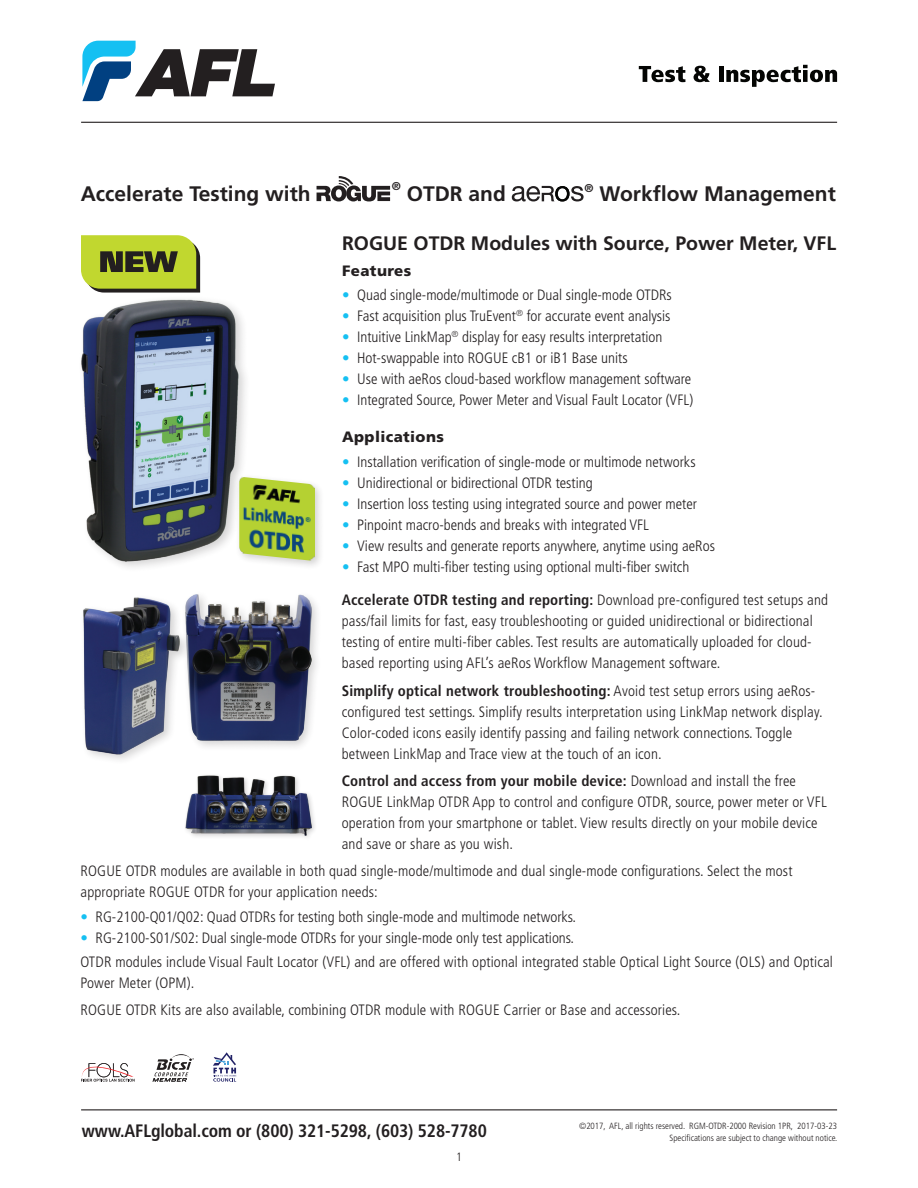
<style>
.page{position:relative;width:918px;height:1188px;background:#fff}
.page>*{position:absolute;margin:0;border:0;box-sizing:border-box;transform-origin:0 0}
.t1{font:700 21px "Frutiger LT Std";color:#231f20}
.t2{font:700 19.5px "Frutiger LT Std";color:#231f20}
.t3{font:700 condensed 18px "Frutiger LT Std";letter-spacing:-.005em;color:#231f20}
.t4{font:300 condensed 15px/21px "Frutiger LT Std";letter-spacing:.01em;color:#231f20}
.t5{font:900 15px "Frutiger LT Std";letter-spacing:.025em;color:#231f20}
.t6{font:300 condensed 12px "Frutiger LT Std";color:#231f20}
.t7{font:700 11.4px "Frutiger LT Std";color:#231f20}
.t8{font:300 condensed 9px/12px "Frutiger LT Std";color:#231f20;text-align:right}
.s1{color:#15c0f2}
.s2{font-weight:700}
</style>
<div class="page">
<hr style="left:81px;top:122px;width:756px;height:1px;background:#231f20">
<hr style="left:81px;top:1109px;width:756px;height:1px;background:#231f20">
<svg style="left:639px;top:66px;width:46px;height:16px"></svg>
<svg style="left:694px;top:66px;width:16px;height:16px"></svg>
<div style="left:719px;top:66px;width:5px;height:16px;background:#040503"></div>
<svg style="left:726px;top:65px;width:111px;height:22px"></svg>
<svg style="left:82px;top:41px;width:193px;height:60px"></svg>
<svg style="left:317px;top:176px;width:73px;height:25px"></svg>
<svg style="left:512px;top:186px;width:72px;height:15px"></svg>
<svg style="left:81px;top:235px;width:119px;height:58px;background:#9ba935"></svg>
<svg style="left:81px;top:1063px;width:54px;height:19px"></svg>
<svg style="left:213px;top:1052px;width:23px;height:30px"></svg>
<svg style="left:153px;top:1054px;width:41px;height:28px"></svg>
<div style="left:183px;top:773px;width:135px;height:69px;background:#231f20;opacity:.2"></div>
<img style="left:186px;top:776px;width:125px;height:60px">
<div style="left:180px;top:590px;width:143px;height:162px;background:#231f20;opacity:.2"></div>
<img style="left:191px;top:595px;width:120px;height:146px">
<div style="left:79px;top:593px;width:112px;height:172px;background:#231f20;opacity:.2"></div>
<img style="left:79px;top:595px;width:101px;height:160px">
<div style="left:77px;top:294px;width:174px;height:279px;background:#231f20;opacity:.2"></div>
<img style="left:81px;top:299px;width:158px;height:262px">
<div style="left:235px;top:473px;width:90px;height:98px;background:#231f20;opacity:.2"></div>
<img style="left:239px;top:477px;width:76px;height:84px">
<h1 class="t1" style="left:81px;top:182px;width:231px">Accelerate Testing with</h1>
<p class="t7" style="left:392px;top:180px;width:11px">®</p>
<h1 class="t1" style="left:407px;top:182px;width:101px">OTDR and</h1>
<p class="t7" style="left:584px;top:181px;width:11px">®</p>
<h1 class="t1" style="left:599px;top:182px;width:238px">Workflow Management</h1>
<h2 class="t2" style="left:342px;top:232px;width:496px">ROGUE OTDR Modules with Source, Power Meter, VFL</h2>
<p class="t5" style="left:342px;top:261px;width:71px">Features</p>
<p class="t4" style="left:342px;top:285px;width:331px"><span class="s1">•</span> Quad single-mode/multimode or Dual single-mode OTDRs</p>
<p class="t4" style="left:342px;top:306px;width:330px"><span class="s1">•</span> Fast acquisition plus TruEvent<sup>®</sup> for accurate event analysis</p>
<p class="t4" style="left:342px;top:327px;width:322px"><span class="s1">•</span> Intuitive LinkMap<sup>®</sup> display for easy results interpretation</p>
<p class="t4" style="left:342px;top:348px;width:287px"><span class="s1">•</span> Hot-swappable into ROGUE cB1 or iB1 Base units</p>
<p class="t4" style="left:342px;top:369px;width:351px"><span class="s1">•</span> Use with aeRos cloud-based workflow management software</p>
<p class="t4" style="left:342px;top:390px;width:353px"><span class="s1">•</span> Integrated Source, Power Meter and Visual Fault Locator (VFL)</p>
<p class="t5" style="left:342px;top:428px;width:103px">Applications</p>
<p class="t4" style="left:342px;top:451px;width:355px"><span class="s1">•</span> Installation verification of single-mode or multimode networks</p>
<p class="t4" style="left:342px;top:472px;width:252px"><span class="s1">•</span> Unidirectional or bidirectional OTDR testing</p>
<p class="t4" style="left:342px;top:493px;width:356px"><span class="s1">•</span> Insertion loss testing using integrated source and power meter</p>
<p class="t4" style="left:342px;top:514px;width:308px"><span class="s1">•</span> Pinpoint macro-bends and breaks with integrated VFL</p>
<p class="t4" style="left:342px;top:535px;width:374px"><span class="s1">•</span> View results and generate reports anywhere, anytime using aeRos</p>
<p class="t4" style="left:342px;top:556px;width:349px"><span class="s1">•</span> Fast MPO multi-fiber testing using optional multi-fiber switch</p>
<p class="t4" style="left:342px;top:590px;width:488px"><span class="s2">Accelerate OTDR testing and reporting:</span> Download pre-configured test setups and pass/fail limits for fast, easy troubleshooting or guided unidirectional or bidirectional testing of entire multi-fiber cables. Test results are automatically uploaded for cloud&shy;based reporting using AFL’s aeRos Workflow Management software.</p>
<p class="t4" style="left:342px;top:680px;width:482px"><span class="s2">Simplify optical network troubleshooting:</span> Avoid test setup errors using aeRos&shy;configured test settings. Simplify results interpretation using LinkMap network display.<br>Color-coded icons easily identify passing and failing network connections. Toggle between LinkMap and Trace view at the touch of an icon.</p>
<p class="t4" style="left:342px;top:771px;width:487px"><span class="s2">Control and access from your mobile device:</span> Download and install the free ROGUE LinkMap OTDR App to control and configure OTDR, source, power meter or VFL operation from your smartphone or tablet. View results directly on your mobile device and save or share as you wish.</p>
<p class="t4" style="left:81px;top:861px;width:713px">ROGUE OTDR modules are available in both quad single-mode/multimode and dual single-mode configurations. Select the most appropriate ROGUE OTDR for your application needs:</p>
<p class="t4" style="left:81px;top:906px;width:497px"><span class="s1">•</span> RG-2100-Q01/Q02: Quad OTDRs for testing both single-mode and multimode networks.</p>
<p class="t4" style="left:81px;top:926px;width:754px;line-height:24px"><span class="s1">•</span> RG-2100-S01/S02: Dual single-mode OTDRs for your single-mode only test applications.<br>OTDR modules include Visual Fault Locator (VFL) and are offered with optional integrated stable Optical Light Source (OLS) and Optical</p>
<p class="t4" style="left:81px;top:969px;width:601px;line-height:27.5px">Power Meter (OPM).<br>ROGUE OTDR Kits are also available, combining OTDR module with ROGUE Carrier or Base and accessories.</p>
<p class="t3" style="left:82px;top:1120px;width:406px">www.AFLglobal.com or (800) 321-5298, (603) 528-7780</p>
<p class="t6" style="left:456px;top:1150px;width:7px">1</p>
<p class="t8" style="left:579px;top:1120px;width:260px">©2017, AFL, all rights reserved. RGM-OTDR-2000 Revision 1PR, 2017-03-23<br>Specifications are subject to change without notice.</p>
</div>
